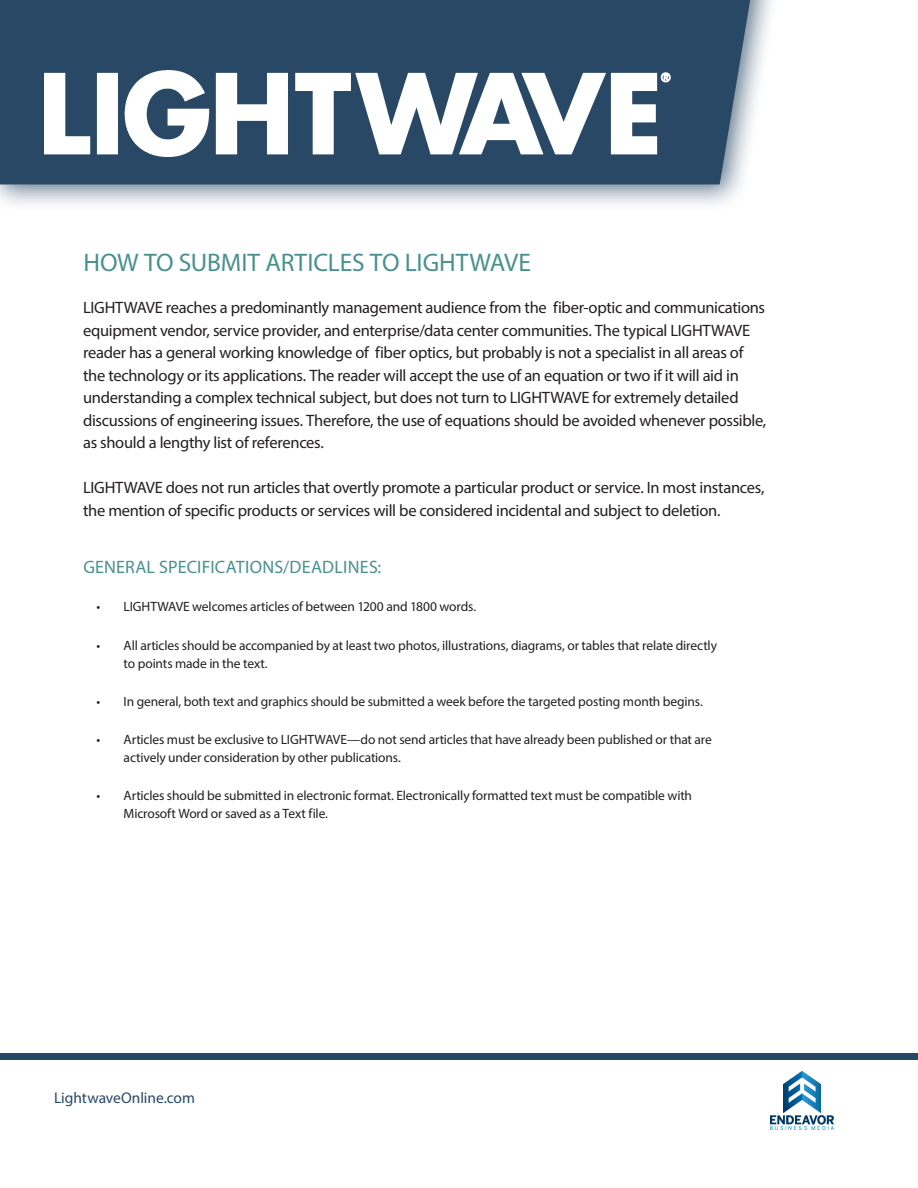
<style>
.page{position:relative;width:918px;height:1188px;background:#fff}
.page>*{position:absolute;margin:0;border:0;box-sizing:border-box;transform-origin:0 0}
.t1{font:25.5px "Myriad Pro";color:#48918e}
.t2{font:18px "Myriad Pro";letter-spacing:.015em;color:#48918e}
.t3{font:16.5px/22.5px "Myriad Pro";letter-spacing:-.02em;color:#231f20}
.t4{font:15.45px "Myriad Pro";letter-spacing:-.005em;color:#284865}
.t5{font:13.5px/18px "Myriad Pro";letter-spacing:-.01em;color:#231f20}
</style>
<div class="page">
<img style="left:770px;top:1071px;width:64px;height:58px">
<div style="left:0;top:1053px;width:918px;height:6px;background:#284865"></div>
<div style="left:0;top:0;width:785px;height:212px;background:#284865;opacity:.75"></div>
<div style="left:0;top:0;width:750px;height:184px;background:#284865"></div>
<img style="left:44px;top:70px;width:627px;height:86px">
<p class="t1" style="left:83px;top:246px;width:449px">HOW TO SUBMIT ARTICLES TO LIGHTWAVE</p>
<p class="t3" style="left:83px;top:296px;width:685px">LIGHTWAVE reaches a predominantly management audience from the fiber-optic and communications equipment vendor, service provider, and enterprise/data center communities. The typical LIGHTWAVE reader has a general working knowledge of fiber optics, but probably is not a specialist in all areas of the technology or its applications. The reader will accept the use of an equation or two if it will aid in understanding a complex technical subject, but does not turn to LIGHTWAVE for extremely detailed discussions of engineering issues. Therefore, the use of equations should be avoided whenever possible, as should a lengthy list of references.</p>
<p class="t3" style="left:83px;top:476px;width:683px">LIGHTWAVE does not run articles that overtly promote a particular product or service. In most instances, the mention of specific products or services will be considered incidental and subject to deletion.</p>
<p class="t2" style="left:83px;top:556px;width:300px">GENERAL SPECIFICATIONS/DEADLINES:</p>
<p class="t5" style="left:97px;top:598px;width:381px">• LIGHTWAVE welcomes articles of between 1200 and 1800 words.</p>
<p class="t5" style="left:124px;top:636px;width:595px;text-indent:-27px">• All articles should be accompanied by at least two photos, illustrations, diagrams, or tables that relate directly to points made in the text.</p>
<p class="t5" style="left:97px;top:692px;width:608px">• In general, both text and graphics should be submitted a week before the targeted posting month begins.</p>
<p class="t5" style="left:124px;top:730px;width:590px;text-indent:-27px">• Articles must be exclusive to LIGHTWAVE—do not send articles that have already been published or that are actively under consideration by other publications.</p>
<p class="t5" style="left:124px;top:787px;width:570px;text-indent:-27px">• Articles should be submitted in electronic format. Electronically formatted text must be compatible with<br>Microsoft Word or saved as a Text file.</p>
<p class="t4" style="left:54px;top:1088px;width:143px">LightwaveOnline.com</p>
</div>
